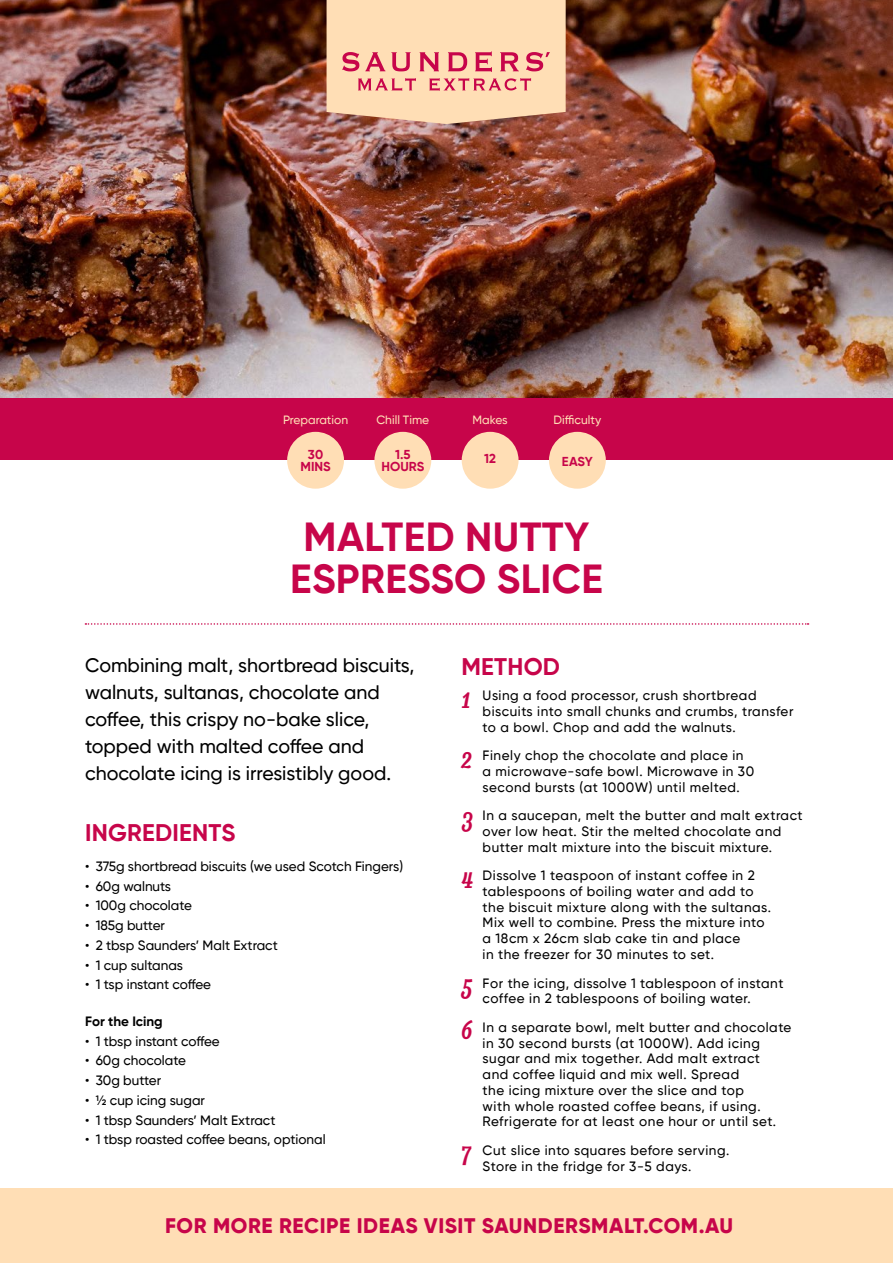
<style>
.page{position:relative;width:893px;height:1263px;background:#fff}
.page>*{position:absolute;margin:0;border:0;box-sizing:border-box;transform-origin:0 0}
.t1{font:700 40.5px/42px "Gilroy";letter-spacing:.01em;color:#c7054a;text-align:center}
.t2{font:34.5px "Lavanderia Sturdy";color:#c7054a}
.t3{font:700 24px "Gilroy";letter-spacing:.01em;color:#c7054a}
.t4{font:800 21px "Gilroy";letter-spacing:.03em;color:#c7054a}
.t5{font:500 19.5px/27px "Gilroy";color:#000}
.t6{font:500 13.5px/15.8px "Gilroy";letter-spacing:.04em;color:#000}
.t7{font:500 13.5px "Gilroy";color:#000}
.t8{font:700 13.5px "Gilroy";color:#000}
.t9{font:700 12.9px/12px "Gilroy";letter-spacing:.005em;color:#c7054a;text-align:center}
.t10{font:500 12px "Gilroy";color:#ffdeb5}
</style>
<div class="page">
<img style="left:0;top:0;width:893px;height:399px">
<div style="left:0;top:399px;width:893px;height:61px;background:#c7054a"></div>
<div style="left:0;top:1188px;width:893px;height:75px;background:#ffdeb5"></div>
<svg style="left:327px;top:0;width:239px;height:124px;background:#f5c8a8"></svg>
<svg style="left:85px;top:623px;width:723px;height:2px"></svg>
<div style="left:287px;top:432px;width:57px;height:57px;background:#ffdeb5;border-radius:50%"></div>
<div style="left:374px;top:432px;width:57px;height:57px;background:#ffdeb5;border-radius:50%"></div>
<div style="left:462px;top:432px;width:57px;height:57px;background:#ffdeb5;border-radius:50%"></div>
<div style="left:549px;top:432px;width:57px;height:57px;background:#ffdeb5;border-radius:50%"></div>
<p class="t10" style="left:283px;top:413px;width:67px">Preparation</p>
<p class="t9" style="left:300px;top:448px;width:32px">30<br>MINS</p>
<p class="t10" style="left:376px;top:413px;width:54px">Chill Time</p>
<p class="t9" style="left:381px;top:448px;width:45px">1.5<br>HOURS</p>
<p class="t10" style="left:473px;top:413px;width:37px">Makes</p>
<p class="t9" style="left:484px;top:453px;width:13px">12</p>
<p class="t10" style="left:554px;top:413px;width:49px">Difficulty</p>
<p class="t9" style="left:562px;top:455px;width:32px">EASY</p>
<p class="t1" style="left:290px;top:516px;width:314px">MALTED NUTTY<br>ESPRESSO SLICE</p>
<p class="t5" style="left:85px;top:651px;width:331px">Combining malt, shortbread biscuits, walnuts, sultanas, chocolate and coffee, this crispy no-bake slice, topped with malted coffee and chocolate icing is irresistibly good.</p>
<p class="t3" style="left:85px;top:817px;width:152px">INGREDIENTS</p>
<p class="t7" style="left:85px;top:858px;width:320px">• 375g shortbread biscuits (we used Scotch Fingers)</p>
<p class="t7" style="left:85px;top:878px;width:88px">• 60g walnuts</p>
<p class="t7" style="left:85px;top:897px;width:108px">• 100g chocolate</p>
<p class="t7" style="left:85px;top:917px;width:81px">• 185g butter</p>
<p class="t7" style="left:85px;top:937px;width:194px">• 2 tbsp Saunders’ Malt Extract</p>
<p class="t7" style="left:85px;top:956px;width:100px">• 1 cup sultanas</p>
<p class="t7" style="left:85px;top:976px;width:128px">• 1 tsp instant coffee</p>
<p class="t8" style="left:85px;top:1013px;width:79px">For the Icing</p>
<p class="t7" style="left:85px;top:1032px;width:136px">• 1 tbsp instant coffee</p>
<p class="t7" style="left:85px;top:1052px;width:102px">• 60g chocolate</p>
<p class="t7" style="left:85px;top:1072px;width:78px">• 30g butter</p>
<p class="t7" style="left:85px;top:1092px;width:121px">• 1/2 cup icing sugar</p>
<p class="t7" style="left:85px;top:1111px;width:192px">• 1 tbsp Saunders’ Malt Extract</p>
<p class="t7" style="left:85px;top:1131px;width:242px">• 1 tbsp roasted coffee beans, optional</p>
<p class="t3" style="left:461px;top:652px;width:100px">METHOD</p>
<p class="t2" style="left:461px;top:676px;width:10px">1</p>
<p class="t6" style="left:483px;top:687px;width:312px">Using a food processor, crush shortbread biscuits into small chunks and crumbs, transfer to a bowl. Chop and add the walnuts.</p>
<p class="t2" style="left:461px;top:736px;width:12px">2</p>
<p class="t6" style="left:483px;top:747px;width:273px">Finely chop the chocolate and place in a microwave-safe bowl. Microwave in 30 second bursts (at 1000W) until melted.</p>
<p class="t2" style="left:461px;top:796px;width:13px">3</p>
<p class="t6" style="left:483px;top:807px;width:322px">In a saucepan, melt the butter and malt extract over low heat. Stir the melted chocolate and butter malt mixture into the biscuit mixture.</p>
<p class="t2" style="left:461px;top:856px;width:13px">4</p>
<p class="t6" style="left:483px;top:867px;width:290px">Dissolve 1 teaspoon of instant coffee in 2 tablespoons of boiling water and add to the biscuit mixture along with the sultanas.<br>Mix well to combine. Press the mixture into a 18cm x 26cm slab cake tin and place<br>in the freezer for 30 minutes to set.</p>
<p class="t2" style="left:461px;top:963px;width:12px">5</p>
<p class="t6" style="left:483px;top:975px;width:302px">For the icing, dissolve 1 tablespoon of instant coffee in 2 tablespoons of boiling water.</p>
<p class="t2" style="left:461px;top:1007px;width:13px">6</p>
<p class="t6" style="left:483px;top:1019px;width:310px">In a separate bowl, melt butter and chocolate in 30 second bursts (at 1000W). Add icing sugar and mix together. Add malt extract<br>and coffee liquid and mix well. Spread<br>the icing mixture over the slice and top<br>with whole roasted coffee beans, if using.<br>Refrigerate for at least one hour or until set.</p>
<p class="t2" style="left:461px;top:1130px;width:11px">7</p>
<p class="t6" style="left:483px;top:1142px;width:248px">Cut slice into squares before serving.<br>Store in the fridge for 3-5 days.</p>
<p class="t4" style="left:165px;top:1212px;width:570px">FOR MORE RECIPE IDEAS VISIT SAUNDERSMALT.COM.AU</p>
</div>
